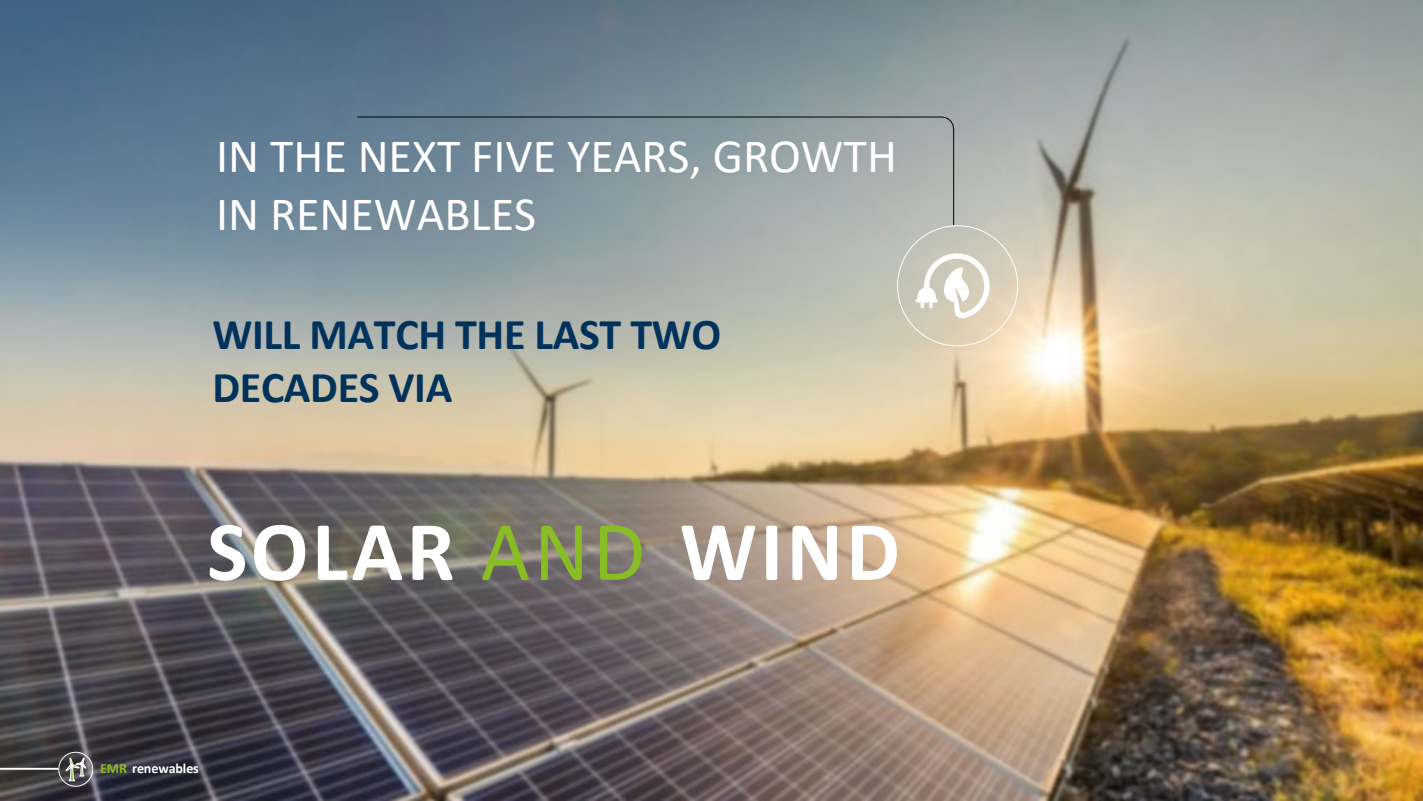
<style>
.page{position:relative;width:1423px;height:801px;background:#fff}
.page>*{position:absolute;margin:0;border:0;box-sizing:border-box;transform-origin:0 0}
.t1{font:700 85.3px "Calibri";letter-spacing:.04em;color:#fff}
.t2{font:48px/57.6px "Calibri";color:#fff}
.t3{font:700 44px/52.8px "Calibri";letter-spacing:-.01em;color:#00325b}
.Slide{font:700 14px "Calibri";letter-spacing:-.005em;color:#fff}
.s1{font-weight:400;color:#89bd24}
.s2{color:#89bd24}
</style>
<div class="page">
<img style="left:0;top:0;width:1422px;height:800px">
<svg style="left:356px;top:116px;width:598px;height:110px;background:#8999a0"></svg>
<svg style="left:896px;top:224px;width:122px;height:123px;background:#d7d1c1"></svg>
<svg style="left:0;top:750px;width:94px;height:37px;background:#565454"></svg>
<p class="t2" style="left:216px;top:126px;width:682px">IN THE NEXT FIVE YEARS, GROWTH<br>IN RENEWABLES</p>
<p class="t3" style="left:212px;top:307px;width:510px">WILL MATCH THE LAST TWO<br>DECADES VIA</p>
<p class="t1" style="left:207px;top:491px;width:694px">SOLAR <span class="s1">AND</span> WIND</p>
<p class="Slide" style="left:100px;top:757px;width:100px"><span class="s2">EMR</span> renewables</p>
</div>
